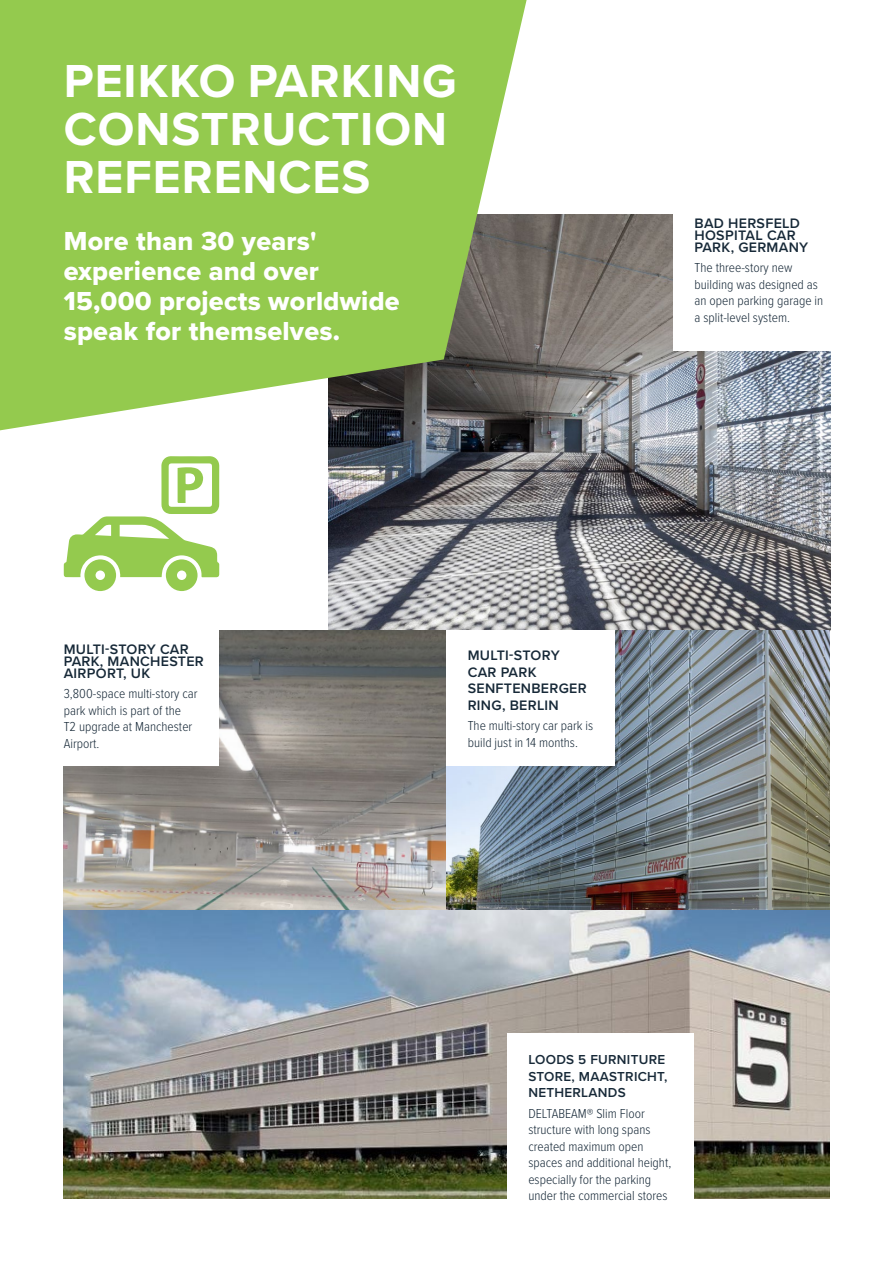
<style>
.page{position:relative;width:893px;height:1263px;background:#fff}
.page>*{position:absolute;margin:0;border:0;box-sizing:border-box;transform-origin:0 0}
.t1{font:700 48px/48px "Proxima Nova";letter-spacing:.02em;color:#fff}
.t2{font:27px/30px "Proxima Nova Extrabld";letter-spacing:.01em;color:#fff}
.t3{font:600 14.25px/12px "Proxima Nova";letter-spacing:.02em;color:#172938}
.t4{font:300 13.5px/16.5px "Proxima Nova Cond";color:#172938}
.t5{font:600 13.5px/16.5px "Proxima Nova";letter-spacing:.02em;color:#172938}
</style>
<div class="page">
<img style="left:328px;top:215px;width:502px;height:415px">
<svg style="left:0;top:0;width:527px;height:430px;fill:#94ca4e"></svg>
<img style="left:64px;top:630px;width:765px;height:281px">
<div style="left:673px;top:204px;width:178px;height:147px;background:#fff"></div>
<div style="left:446px;top:630px;width:169px;height:136px;background:#fff"></div>
<svg style="left:64px;top:456px;width:155px;height:135px"></svg>
<img style="left:64px;top:911px;width:765px;height:288px">
<div style="left:507px;top:1033px;width:186px;height:167px;background:#fff"></div>
<div style="left:43px;top:614px;width:176px;height:152px;background:#fff"></div>
<h1 class="t1" style="left:64px;top:56px;width:395px">PEIKKO PARKING<br>CONSTRUCTION<br>REFERENCES</h1>
<h2 class="t2" style="left:64px;top:225px;width:337px">More than 30 years' experience and over<br>15,000 projects worldwide speak for themselves.</h2>
<p class="t3" style="left:694px;top:216px;width:115px">BAD HERSFELD<br>HOSPITAL CAR<br>PARK, GERMANY</p>
<p class="t4" style="left:694px;top:259px;width:130px">The three-story new building was designed as an open parking garage in a split-level system.</p>
<p class="t3" style="left:64px;top:642px;width:142px">MULTI-STORY CAR<br>PARK, MANCHESTER<br>AIRPORT, UK</p>
<p class="t4" style="left:64px;top:685px;width:135px">3,800-space multi-story car park which is part of the<br>T2 upgrade at Manchester<br>Airport.</p>
<p class="t3" style="left:468px;top:647px;width:120px;line-height:16.5px">MULTI-STORY<br>CAR PARK<br>SENFTENBERGER<br>RING, BERLIN</p>
<p class="t4" style="left:468px;top:717px;width:127px">The multi-story car park is build just in 14 months.</p>
<p class="t5" style="left:528px;top:1051px;width:141px">LOODS 5 FURNITURE<br>STORE, MAASTRICHT,<br>NETHERLANDS</p>
<p class="t4" style="left:528px;top:1104px;width:144px">DELTABEAM® Slim Floor structure with long spans created maximum open spaces and additional height, especially for the parking under the commercial stores</p>
</div>
